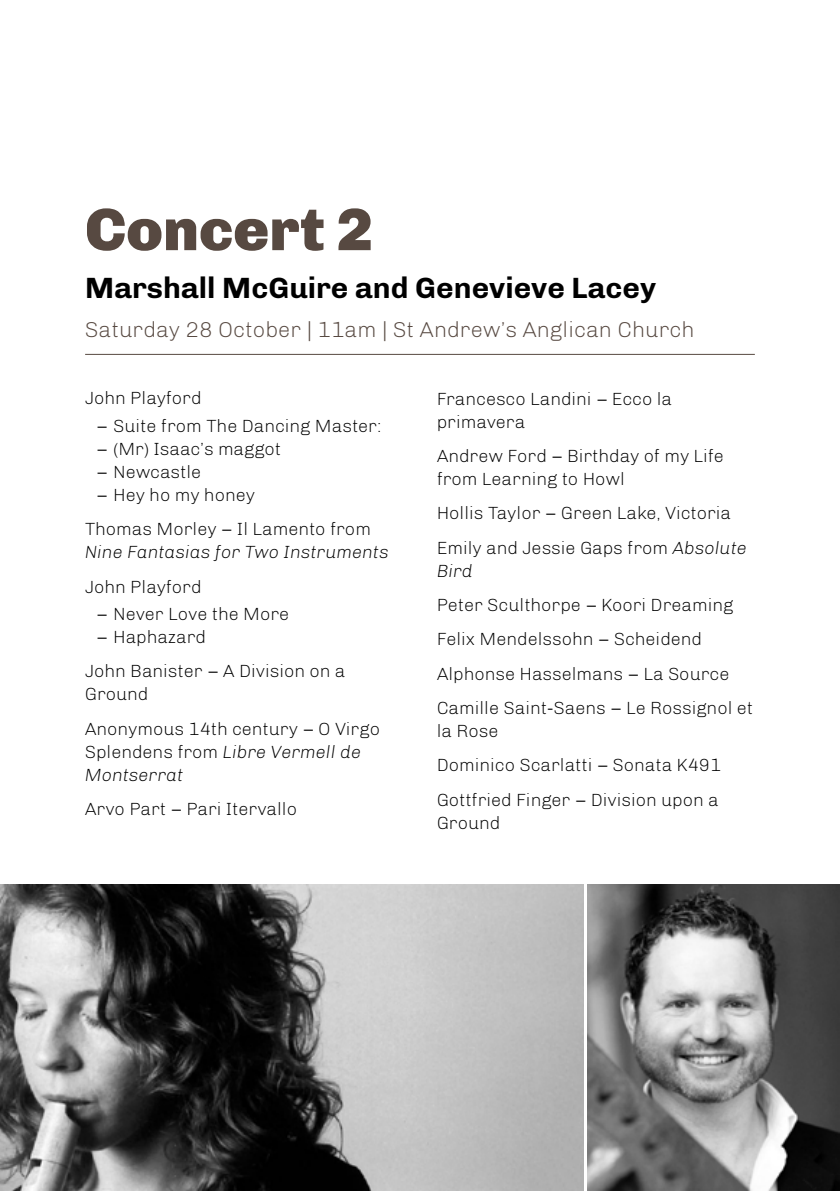
<style>
.page{position:relative;width:840px;height:1191px;background:#fff}
.page>*{position:absolute;margin:0;border:0;box-sizing:border-box;transform-origin:0 0}
.t1{font:900 60px "Chivo";color:#574941}
.t2{font:700 30px "Chivo";color:#000}
.t3{font:300 22px "Chivo";color:#574941}
.t4{font:300 18px/34.4px "Chivo";color:#000}
.t5{font:italic 300 18px/23px "Chivo";color:#000}
.s1{font-style:normal}
.s2{font-style:italic}
</style>
<div class="page">
<img style="left:0;top:884px;width:583px;height:307px">
<img style="left:587px;top:884px;width:252px;height:307px">
<hr style="left:85px;top:354px;width:669px;height:1px;background:#574941">
<h1 class="t1" style="left:85px;top:194px;width:289px">Concert 2</h1>
<h2 class="t2" style="left:85px;top:269px;width:572px">Marshall McGuire and Genevieve Lacey</h2>
<p class="t3" style="left:85px;top:316px;width:611px">Saturday 28 October | 11am | St Andrew’s Anglican Church</p>
<p class="t4" style="left:85px;top:381px;width:118px">John Playford</p>
<p class="t4" style="left:96px;top:408px;width:286px">– Suite from The Dancing Master:</p>
<p class="t4" style="left:96px;top:431px;width:186px">– (Mr) Isaac’s maggot</p>
<p class="t4" style="left:96px;top:454px;width:107px">– Newcastle</p>
<p class="t4" style="left:85px;top:477px;width:287px;text-indent:11px">– Hey ho my honey<br>Thomas Morley – Il Lamento from</p>
<p class="t5" style="left:85px;top:540px;width:305px">Nine Fantasias for Two Instruments</p>
<p class="t4" style="left:85px;top:569px;width:118px">John Playford</p>
<p class="t4" style="left:96px;top:596px;width:194px">– Never Love the More</p>
<p class="t4" style="left:85px;top:619px;width:262px;text-indent:11px">– Haphazard<br>John Banister – A Division on a</p>
<p class="t4" style="left:85px;top:677px;width:296px">Ground<br>Anonymous 14th century – O Virgo</p>
<p class="t5" style="left:85px;top:740px;width:277px"><span class="s1">Splendens from</span> Libre Vermell de<br>Montserrat</p>
<p class="t4" style="left:85px;top:791px;width:214px">Arvo Part – Pari Itervallo</p>
<p class="t4" style="left:437px;top:387px;width:237px;line-height:23px">Francesco Landini – Ecco la primavera</p>
<p class="t4" style="left:437px;top:444px;width:288px;line-height:23px">Andrew Ford – Birthday of my Life from Learning to Howl</p>
<p class="t4" style="left:437px;top:496px;width:311px">Hollis Taylor – Green Lake, Victoria<br>Emily and Jessie Gaps from <span class="s2">Absolute</span></p>
<p class="t5" style="left:437px;top:559px;width:38px">Bird</p>
<p class="t4" style="left:437px;top:588px;width:318px">Peter Sculthorpe – Koori Dreaming Felix Mendelssohn – Scheidend Alphonse Hasselmans – La Source Camille Saint-Saens – Le Rossignol et</p>
<p class="t4" style="left:437px;top:714px;width:286px">la Rose<br>Dominico Scarlatti – Sonata K491<br>Gottfried Finger – Division upon a</p>
<p class="t4" style="left:437px;top:805px;width:65px">Ground</p>
</div>
